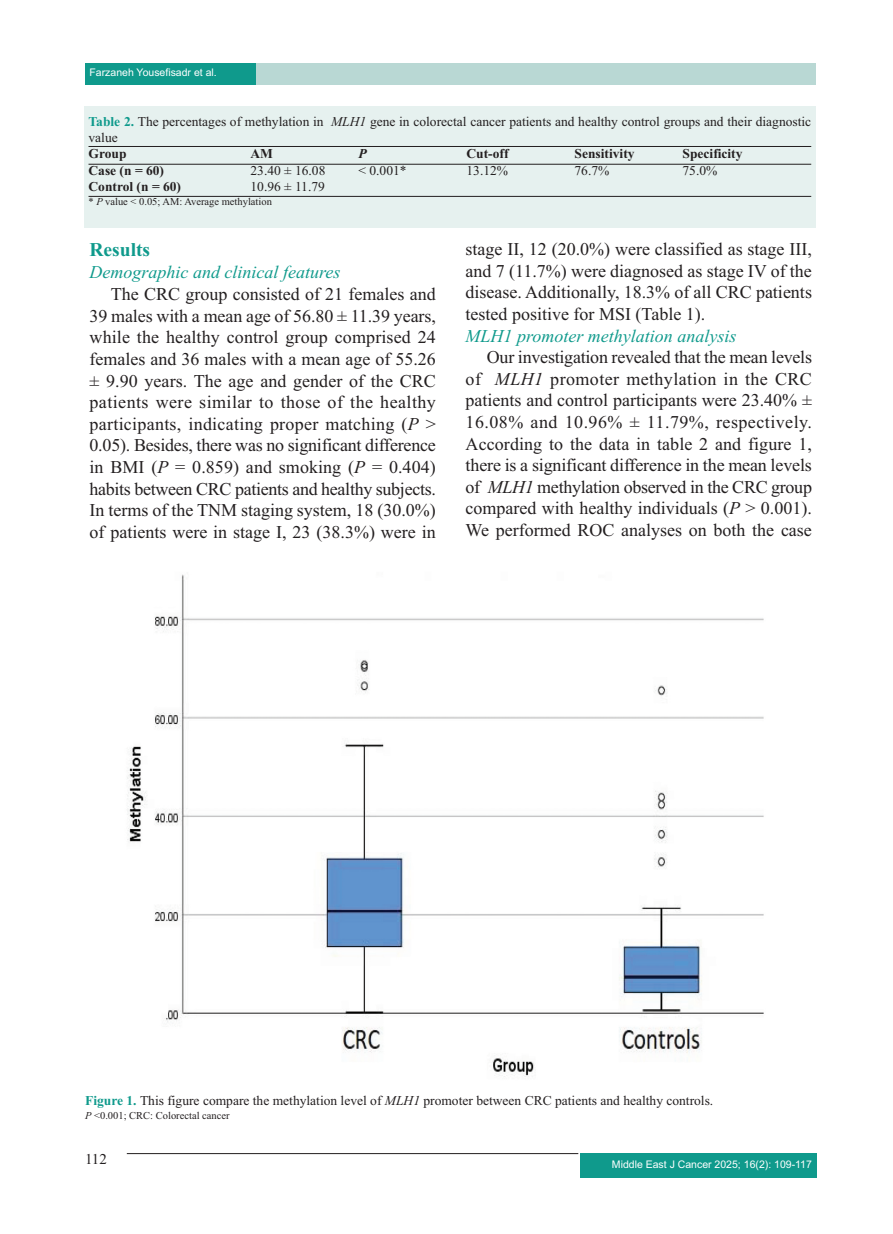
<style>
.page{position:relative;width:893px;height:1234px;background:#fff}
.page>*{position:absolute;margin:0;border:0;box-sizing:border-box;transform-origin:0 0}
.t1{font:700 19.5px "Times New Roman";color:#0f9a8c}
.t2{font:18px/21.6px "Times New Roman";color:#231f20;text-align:justify}
.t3{font:italic 18px "Times New Roman";color:#0f9a8c}
.t4{font:15px "Times New Roman";color:#231f20}
.t5{font:13.5px/16.2px "Times New Roman";color:#231f20}
.t6{font:700 13.5px "Times New Roman";color:#231f20}
.t7{font:italic 700 13.5px "Times New Roman";color:#231f20}
.t8{font:10.5px "Times New Roman";color:#231f20}
.t9{font:10.5px "Arial";color:#fff}
.s1{font-weight:700;color:#0f9a8c}
.s2{font-style:italic}
</style>
<div class="page">
<div style="left:86px;top:64px;width:730px;height:21px;background:#b9d8d4"></div>
<div style="left:85px;top:64px;width:171px;height:21px;background:#0f9a8c"></div>
<div style="left:580px;top:1153px;width:236px;height:24px;background:#0f9a8c"></div>
<hr style="left:127px;top:1152px;width:451px;height:1px;background:#231f20">
<img style="left:127px;top:574px;width:637px;height:503px">
<div style="left:84px;top:106px;width:732px;height:121px;background:#e6f1ef"></div>
<hr style="left:89px;top:146px;width:722px;height:1px;background:#231f20">
<hr style="left:89px;top:164px;width:722px;height:1px;background:#231f20">
<hr style="left:89px;top:196px;width:722px;height:1px;background:#231f20">
<p class="t9" style="left:90px;top:68px;width:129px">Farzaneh Yousefisadr et al.</p>
<p class="t5" style="left:89px;top:115px;width:724px"><span class="s1">Table 2.</span> The percentages of methylation in <span class="s2">MLH1</span> gene in colorectal cancer patients and healthy control groups and their diagnostic value</p>
<p class="t6" style="left:89px;top:149px;width:40px">Group</p>
<p class="t6" style="left:251px;top:149px;width:24px">AM</p>
<p class="t7" style="left:359px;top:146px;width:10px">P</p>
<p class="t6" style="left:467px;top:149px;width:43px">Cut-off</p>
<p class="t6" style="left:575px;top:149px;width:62px">Sensitivity</p>
<p class="t6" style="left:683px;top:149px;width:61px">Specificity</p>
<p class="t6" style="left:89px;top:166px;width:77px">Case (n = 60)</p>
<p class="t5" style="left:251px;top:163px;width:76px">23.40 ± 16.08</p>
<p class="t5" style="left:359px;top:163px;width:50px">&lt; 0.001*</p>
<p class="t5" style="left:467px;top:163px;width:43px">13.12%</p>
<p class="t5" style="left:575px;top:163px;width:36px">76.7%</p>
<p class="t5" style="left:683px;top:163px;width:36px">75.0%</p>
<p class="t6" style="left:89px;top:182px;width:94px">Control (n = 60)</p>
<p class="t5" style="left:251px;top:180px;width:76px">10.96 ± 11.79</p>
<p class="t8" style="left:89px;top:198px;width:185px">* <span class="s2">P</span> value &lt; 0.05; AM: Average methylation</p>
<p class="t1" style="left:90px;top:243px;width:62px">Results</p>
<p class="t3" style="left:90px;top:266px;width:252px">Demographic and clinical features</p>
<p class="t2" style="left:90px;top:285px;width:348px;text-indent:21px">The CRC group consisted of 21 females and 39 males with a mean age of 56.80 ± 11.39 years, while the healthy control group comprised 24 females and 36 males with a mean age of 55.26 ± 9.90 years. The age and gender of the CRC patients were similar to those of the healthy participants, indicating proper matching (<span class="s2">P</span> &gt; 0.05). Besides, there was no significant difference in BMI (<span class="s2">P</span> = 0.859) and smoking (<span class="s2">P</span> = 0.404) habits between CRC patients and healthy subjects.<br>In terms of the TNM staging system, 18 (30.0%) of patients were in stage I, 23 (38.3%) were in</p>
<p class="t2" style="left:466px;top:240px;width:348px">stage II, 12 (20.0%) were classified as stage III, and 7 (11.7%) were diagnosed as stage IV of the disease. Additionally, 18.3% of all CRC patients tested positive for MSI (Table 1).</p>
<p class="t3" style="left:466px;top:329px;width:272px">MLH1 promoter methylation analysis</p>
<p class="t2" style="left:466px;top:348px;width:348px;text-indent:21px">Our investigation revealed that the mean levels of <span class="s2">MLH1</span> promoter methylation in the CRC patients and control participants were 23.40% ± 16.08% and 10.96% ± 11.79%, respectively.<br>According to the data in table 2 and figure 1, there is a significant difference in the mean levels of <span class="s2">MLH1</span> methylation observed in the CRC group compared with healthy individuals (<span class="s2">P</span> &gt; 0.001).<br>We performed ROC analyses on both the case</p>
<p class="t5" style="left:85px;top:1093px;width:630px"><span class="s1">Figure 1.</span> This figure compare the methylation level of <span class="s2">MLH1</span> promoter between CRC patients and healthy controls.</p>
<p class="t8" style="left:85px;top:1111px;width:146px"><span class="s2">P</span> &lt;0.001; CRC: Colorectal cancer</p>
<p class="t4" style="left:85px;top:1152px;width:23px">112</p>
<p class="t9" style="left:612px;top:1160px;width:201px">Middle East J Cancer 2025; 16(2): 109-117</p>
</div>
